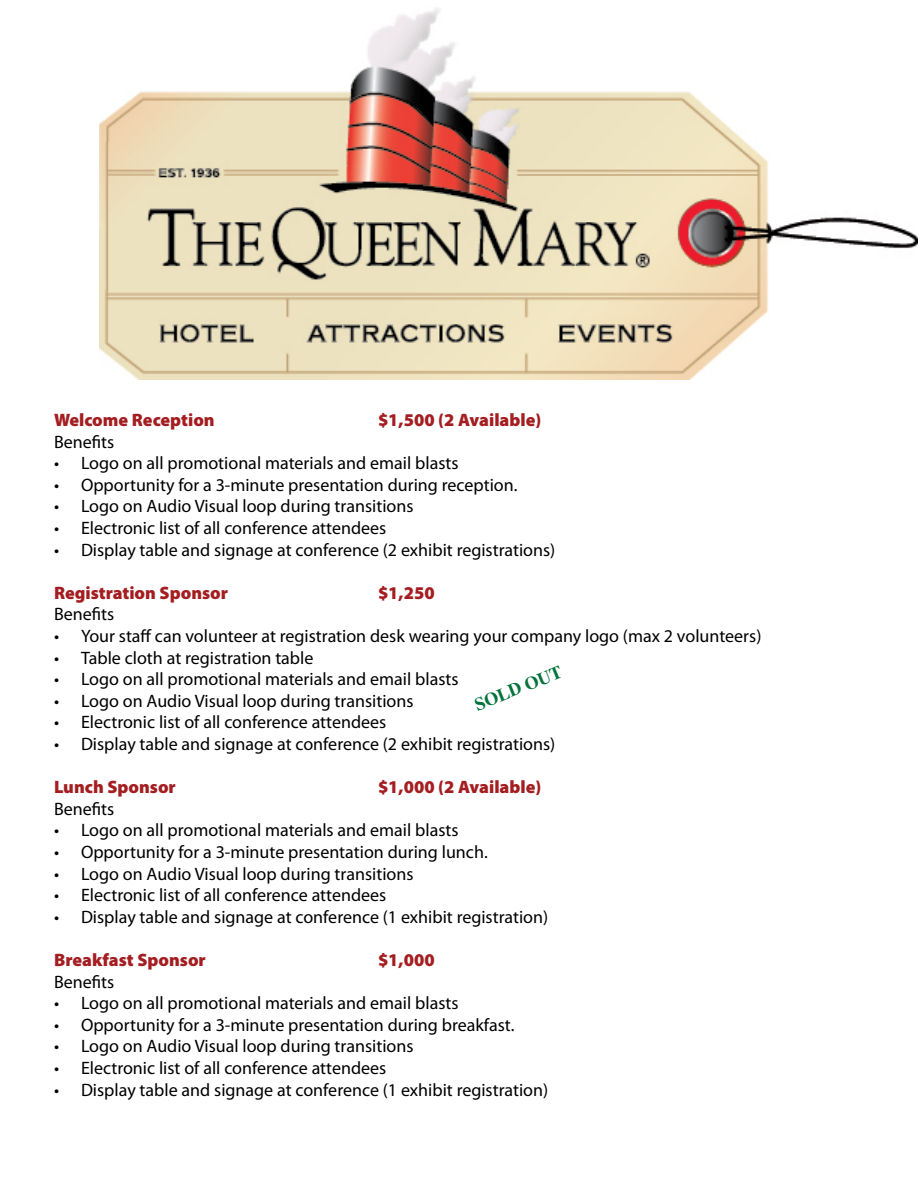
<style>
.page{position:relative;width:918px;height:1188px;background:#fff}
.page>*{position:absolute;margin:0;border:0;box-sizing:border-box;transform-origin:0 0}
.t1{font:18px "Myriad Pro";color:#000}
.t2{font:900 18px "Myriad Pro";color:#a41e21}
.t3{font:700 18px "Times";color:#04733a}
</style>
<div class="page">
<img style="left:99px;top:8px;width:819px;height:372px">
<p class="t2" style="left:54px;top:410px;width:162px">Welcome Reception</p>
<p class="t2" style="left:378px;top:410px;width:165px">$1,500 (2 Available)</p>
<p class="t1" style="left:54px;top:431px;width:62px">Benefits</p>
<p class="t1" style="left:54px;top:452px;width:406px">• Logo on all promotional materials and email blasts</p>
<p class="t1" style="left:54px;top:474px;width:465px">• Opportunity for a 3-minute presentation during reception.</p>
<p class="t1" style="left:54px;top:495px;width:361px">• Logo on Audio Visual loop during transitions</p>
<p class="t1" style="left:54px;top:517px;width:334px">• Electronic list of all conference attendees</p>
<p class="t1" style="left:54px;top:539px;width:503px">• Display table and signage at conference (2 exhibit registrations)</p>
<p class="t2" style="left:54px;top:583px;width:176px">Registration Sponsor</p>
<p class="t2" style="left:378px;top:583px;width:58px">$1,250</p>
<p class="t1" style="left:54px;top:603px;width:62px">Benefits</p>
<p class="t1" style="left:54px;top:625px;width:709px">• Your staff can volunteer at registration desk wearing your company logo (max 2 volunteers)</p>
<p class="t1" style="left:54px;top:647px;width:261px">• Table cloth at registration table</p>
<p class="t1" style="left:54px;top:668px;width:406px">• Logo on all promotional materials and email blasts</p>
<p class="t1" style="left:54px;top:690px;width:361px">• Logo on Audio Visual loop during transitions</p>
<p class="t1" style="left:54px;top:711px;width:334px">• Electronic list of all conference attendees</p>
<p class="t1" style="left:54px;top:733px;width:503px">• Display table and signage at conference (2 exhibit registrations)</p>
<p class="t2" style="left:54px;top:777px;width:123px">Lunch Sponsor</p>
<p class="t2" style="left:378px;top:777px;width:165px">$1,000 (2 Available)</p>
<p class="t1" style="left:54px;top:798px;width:62px">Benefits</p>
<p class="t1" style="left:54px;top:819px;width:406px">• Logo on all promotional materials and email blasts</p>
<p class="t1" style="left:54px;top:841px;width:435px">• Opportunity for a 3-minute presentation during lunch.</p>
<p class="t1" style="left:54px;top:863px;width:361px">• Logo on Audio Visual loop during transitions</p>
<p class="t1" style="left:54px;top:884px;width:334px">• Electronic list of all conference attendees</p>
<p class="t1" style="left:54px;top:906px;width:496px">• Display table and signage at conference (1 exhibit registration)</p>
<p class="t2" style="left:54px;top:950px;width:153px">Breakfast Sponsor</p>
<p class="t2" style="left:378px;top:950px;width:58px">$1,000</p>
<p class="t1" style="left:54px;top:971px;width:62px">Benefits</p>
<p class="t1" style="left:54px;top:992px;width:406px">• Logo on all promotional materials and email blasts</p>
<p class="t1" style="left:54px;top:1014px;width:462px">• Opportunity for a 3-minute presentation during breakfast.</p>
<p class="t1" style="left:54px;top:1035px;width:361px">• Logo on Audio Visual loop during transitions</p>
<p class="t1" style="left:54px;top:1057px;width:334px">• Electronic list of all conference attendees</p>
<p class="t1" style="left:54px;top:1079px;width:496px">• Display table and signage at conference (1 exhibit registration)</p>
<p class="t3" style="left:471px;top:695px;width:94px;rotate:-22deg">SOLD OUT</p>
</div>
